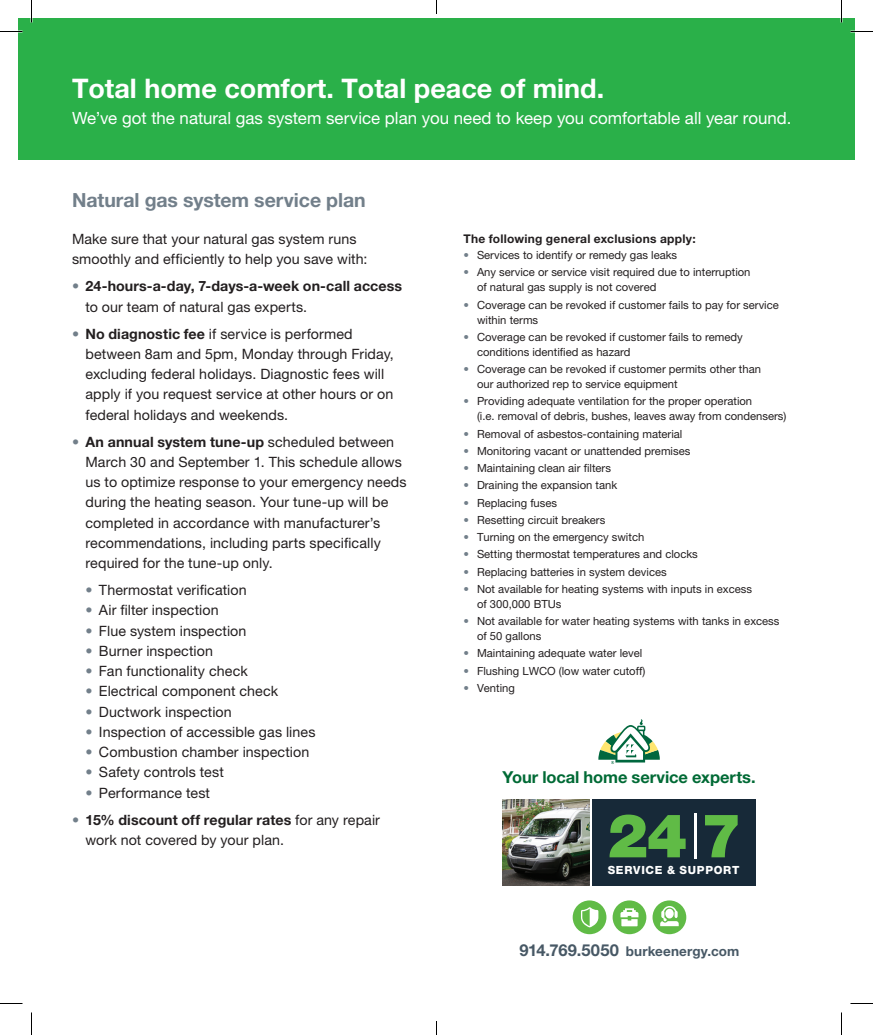
<style>
.page{position:relative;width:873px;height:1035px;background:#fff}
.page>*{position:absolute;margin:0;border:0;box-sizing:border-box;transform-origin:0 0}
.t1{font:900 60.75px "Helvetica Neue LT Pro";color:#60bb46}
.t2{font:100 45.6px "Helvetica Neue LT Pro";color:#fff;scale:1.19 1}
.t3{font:700 27px "Helvetica Neue LT Pro";color:#fff}
.t4{font:700 19.5px "Helvetica Neue LT Pro";letter-spacing:-.005em;color:#727f8a}
.t5{font:16.8px "Helvetica Neue LT Pro";color:#fff}
.t6{font:700 16.5px "Helvetica Neue LT Pro";letter-spacing:-.005em;color:#006a35}
.t7{font:14.25px/20.2px "Helvetica Neue LT Pro";letter-spacing:.005em;color:#231f20}
.t8{font:700 14.25px/20.2px "Helvetica Neue LT Pro";letter-spacing:.005em;color:#231f20}
.t9{font:700 13.5px "Helvetica Neue LT Pro";letter-spacing:.01em;color:#475865}
.t10{font:700 12px "Helvetica Neue LT Pro";letter-spacing:.025em;color:#231f20}
.t11{font:11.25px/15px "Helvetica Neue LT Pro";color:#231f20}
.t12{font:800 11.25px "Helvetica Neue LT Pro";letter-spacing:.065em;color:#fff}
.s1{font-weight:400;color:#727f8a}
.s2{font-weight:400}
.s3{color:#727f8a}
.s4{font-weight:700}
.s5{font-weight:900;font-size:60.75px;color:#60bb46}
.s6{font-size:16.5px}
</style>
<div class="page">
<div style="left:18px;top:18px;width:837px;height:142px;background:#2ab049"></div>
<div style="left:592px;top:799px;width:164px;height:87px;background:#172938"></div>
<img style="left:503px;top:799px;width:86px;height:87px">
<div style="left:573px;top:900px;width:33px;height:34px;background:#60bb46;border-radius:50%"></div>
<svg style="left:581px;top:907px;width:17px;height:20px"></svg>
<div style="left:613px;top:900px;width:33px;height:34px;background:#60bb46;border-radius:50%"></div>
<svg style="left:620px;top:908px;width:19px;height:18px"></svg>
<div style="left:653px;top:900px;width:33px;height:34px;background:#60bb46;border-radius:50%"></div>
<svg style="left:660px;top:906px;width:19px;height:20px"></svg>
<svg style="left:598px;top:719px;width:62px;height:45px"></svg>
<svg style="left:0;top:31px;width:22px;height:1px"></svg>
<svg style="left:850px;top:31px;width:23px;height:1px"></svg>
<svg style="left:0;top:1003px;width:22px;height:1px"></svg>
<svg style="left:850px;top:1003px;width:23px;height:1px"></svg>
<svg style="left:31px;top:0;width:1px;height:22px"></svg>
<svg style="left:31px;top:1012px;width:1px;height:23px"></svg>
<svg style="left:841px;top:0;width:1px;height:22px"></svg>
<svg style="left:841px;top:1012px;width:1px;height:23px"></svg>
<svg style="left:436px;top:0;width:1px;height:14px"></svg>
<svg style="left:436px;top:1022px;width:1px;height:13px"></svg>
<p class="t3" style="left:72px;top:72px;width:534px">Total home comfort. Total peace of mind.</p>
<p class="t5" style="left:72px;top:107px;width:721px">We’ve got the natural gas system service plan you need to keep you comfortable all year round.</p>
<p class="t4" style="left:72px;top:188px;width:295px">Natural gas system service plan</p>
<p class="t7" style="left:72px;top:229px;width:297px">Make sure that your natural gas system runs smoothly and efficiently to help you save with:</p>
<p class="t8" style="left:86px;top:276px;width:318px;text-indent:-14px"><span class="s1">•</span> 24-hours-a-day, 7-days-a-week on-call access <span class="s2">to our team of natural gas experts.</span></p>
<p class="t7" style="left:86px;top:323px;width:310px;text-indent:-14px"><span class="s3">•</span> <span class="s4">No diagnostic fee</span> if service is performed between 8am and 5pm, Monday through Friday, excluding federal holidays. Diagnostic fees will apply if you request service at other hours or on federal holidays and weekends.</p>
<p class="t7" style="left:86px;top:431px;width:323px;text-indent:-14px"><span class="s3">•</span> <span class="s4">An annual system tune-up</span> scheduled between March 30 and September 1. This schedule allows us to optimize response to your emergency needs during the heating season. Your tune-up will be completed in accordance with manufacturer’s recommendations, including parts specifically required for the tune-up only.</p>
<p class="t7" style="left:86px;top:580px;width:163px"><span class="s3">•</span> Thermostat verification</p>
<p class="t7" style="left:86px;top:600px;width:135px"><span class="s3">•</span> Air filter inspection</p>
<p class="t7" style="left:86px;top:620px;width:163px"><span class="s3">•</span> Flue system inspection</p>
<p class="t7" style="left:86px;top:640px;width:129px"><span class="s3">•</span> Burner inspection</p>
<p class="t7" style="left:86px;top:661px;width:164px"><span class="s3">•</span> Fan functionality check</p>
<p class="t7" style="left:86px;top:681px;width:194px"><span class="s3">•</span> Electrical component check</p>
<p class="t7" style="left:86px;top:701px;width:148px"><span class="s3">•</span> Ductwork inspection</p>
<p class="t7" style="left:86px;top:721px;width:231px"><span class="s3">•</span> Inspection of accessible gas lines</p>
<p class="t7" style="left:86px;top:742px;width:225px"><span class="s3">•</span> Combustion chamber inspection</p>
<p class="t7" style="left:86px;top:762px;width:140px"><span class="s3">•</span> Safety controls test</p>
<p class="t7" style="left:86px;top:782px;width:126px"><span class="s3">•</span> Performance test</p>
<p class="t7" style="left:86px;top:809px;width:296px;text-indent:-14px"><span class="s3">•</span> <span class="s4">15% discount off regular rates</span> for any repair work not covered by your plan.</p>
<p class="t10" style="left:464px;top:231px;width:234px">The following general exclusions apply:</p>
<p class="t11" style="left:464px;top:247px;width:215px"><span class="s3">•</span> Services to identify or remedy gas leaks</p>
<p class="t11" style="left:477px;top:265px;width:275px;text-indent:-14px"><span class="s3">•</span> Any service or service visit required due to interruption of natural gas supply is not covered</p>
<p class="t11" style="left:477px;top:297px;width:303px;text-indent:-14px"><span class="s3">•</span> Coverage can be revoked if customer fails to pay for service within terms</p>
<p class="t11" style="left:477px;top:329px;width:267px;text-indent:-14px"><span class="s3">•</span> Coverage can be revoked if customer fails to remedy conditions identified as hazard</p>
<p class="t11" style="left:477px;top:361px;width:286px;text-indent:-14px"><span class="s3">•</span> Coverage can be revoked if customer permits other than our authorized rep to service equipment</p>
<p class="t11" style="left:477px;top:394px;width:311px;text-indent:-14px"><span class="s3">•</span> Providing adequate ventilation for the proper operation<br>(i.e. removal of debris, bushes, leaves away from condensers)</p>
<p class="t11" style="left:464px;top:426px;width:220px"><span class="s3">•</span> Removal of asbestos-containing material</p>
<p class="t11" style="left:464px;top:443px;width:228px"><span class="s3">•</span> Monitoring vacant or unattended premises</p>
<p class="t11" style="left:464px;top:460px;width:149px"><span class="s3">•</span> Maintaining clean air filters</p>
<p class="t11" style="left:464px;top:478px;width:155px"><span class="s3">•</span> Draining the expansion tank</p>
<p class="t11" style="left:464px;top:495px;width:95px"><span class="s3">•</span> Replacing fuses</p>
<p class="t11" style="left:464px;top:512px;width:143px"><span class="s3">•</span> Resetting circuit breakers</p>
<p class="t11" style="left:464px;top:529px;width:182px"><span class="s3">•</span> Turning on the emergency switch</p>
<p class="t11" style="left:464px;top:547px;width:236px"><span class="s3">•</span> Setting thermostat temperatures and clocks</p>
<p class="t11" style="left:464px;top:564px;width:205px"><span class="s3">•</span> Replacing batteries in system devices</p>
<p class="t11" style="left:477px;top:581px;width:277px;text-indent:-14px"><span class="s3">•</span> Not available for heating systems with inputs in excess of 300,000 BTUs</p>
<p class="t11" style="left:477px;top:613px;width:304px;text-indent:-14px"><span class="s3">•</span> Not available for water heating systems with tanks in excess of 50 gallons</p>
<p class="t11" style="left:464px;top:646px;width:180px"><span class="s3">•</span> Maintaining adequate water level</p>
<p class="t11" style="left:464px;top:663px;width:183px"><span class="s3">•</span> Flushing LWCO (low water cutoff)</p>
<p class="t11" style="left:464px;top:680px;width:53px"><span class="s3">•</span> Venting</p>
<p class="t6" style="left:503px;top:767px;width:255px">Your local home service experts.</p>
<p class="t2" style="left:690px;top:806px;width:45px">|<span class="s5">7</span></p>
<p class="t1" style="left:607px;top:799px;width:81px">24</p>
<p class="t12" style="left:608px;top:863px;width:133px">SERVICE &amp; SUPPORT</p>
<p class="t9" style="left:519px;top:943px;width:222px"><span class="s6">914.769.5050</span> burkeenergy.com</p>
</div>
